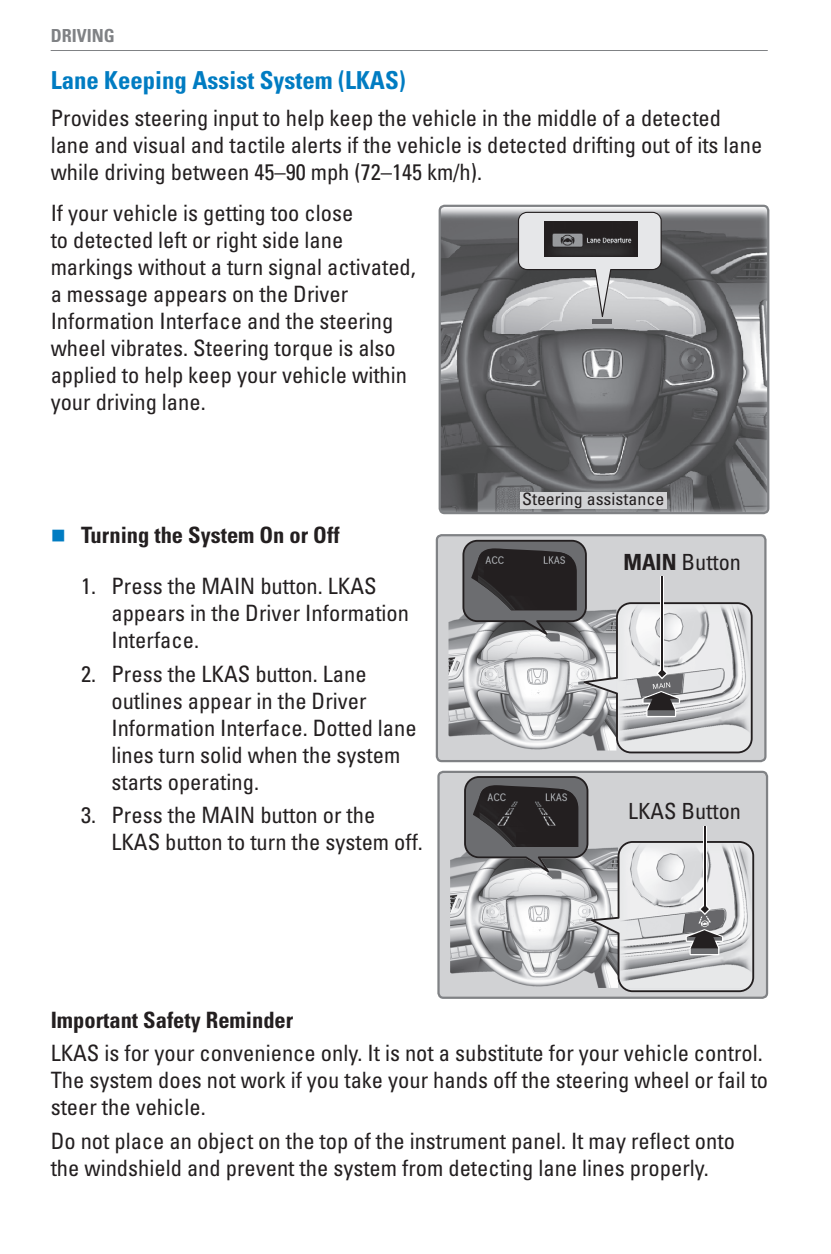
<style>
.page{position:relative;width:831px;height:1254px;background:#fff}
.page>*{position:absolute;margin:0;border:0;box-sizing:border-box;transform-origin:0 0}
.level_1_header{font:700 condensed 24.75px "Univers LT Std";color:#007cc2}
.level_1_paragraph{font:condensed 22.5px/27px "Univers LT Std";color:#231f20}
.level_2_header{font:700 condensed 22.5px "Univers LT Std";color:#231f20}
.level_1_paragraph-2{font:700 condensed 22.5px "Univers LT Std";color:#231f20}
.t1{font:condensed 22.28px "Univers";color:#231f20}
.t2{font:700 condensed 18px "Univers LT Std";color:#808285}
.t3{font:condensed 17.1px "Univers LT Std";color:#231f20;scale:1.05 1}
.s1{color:#007cc2}
.s2{font-weight:700}
</style>
<div class="page">
<hr style="left:51px;top:50px;width:716px;height:1px;background:#808285">
<img style="left:441px;top:208px;width:325px;height:303px">
<img style="left:441px;top:245px;width:28px;height:266px">
<img style="left:731px;top:245px;width:35px;height:266px">
<svg style="left:517px;top:212px;width:144px;height:105px;background:#bdbec0"></svg>
<img style="left:592px;top:319px;width:19px;height:5px">
<img style="left:544px;top:221px;width:93px;height:35px">
<div style="left:520px;top:491px;width:146px;height:17px;background:#d1d2d4"></div>
<div style="left:438px;top:205px;width:331px;height:309px;border:2px solid #808285;border-radius:5px"></div>
<div style="left:438px;top:537px;width:325px;height:222px;background:#d1d2d4"></div>
<div style="left:448px;top:540px;width:303px;height:221px;background:#d1d2d4"></div>
<img style="left:448px;top:616px;width:14px;height:121px">
<svg style="left:462px;top:540px;width:290px;height:213px"></svg>
<hr style="left:661px;top:576px;width:1px;height:96px;background:#231f20">
<div style="left:435px;top:534px;width:331px;height:228px;border:2px solid #808285;border-radius:5px"></div>
<div style="left:440px;top:773px;width:324px;height:222px;background:#d1d2d4"></div>
<div style="left:450px;top:771px;width:303px;height:217px;background:#d1d2d4"></div>
<img style="left:450px;top:854px;width:14px;height:120px">
<svg style="left:464px;top:776px;width:289px;height:216px"></svg>
<hr style="left:704px;top:826px;width:1px;height:81px;background:#231f20">
<div style="left:437px;top:770px;width:330px;height:228px;border:2px solid #808285;border-radius:5px"></div>
<p class="t2" style="left:51px;top:25px;width:66px">DRIVING</p>
<h2 class="level_1_header" style="left:51px;top:65px;width:356px">Lane Keeping Assist System (LKAS)</h2>
<p class="level_1_paragraph" style="left:51px;top:104px;width:713px">Provides steering input to help keep the vehicle in the middle of a detected lane and visual and tactile alerts if the vehicle is detected drifting out of its lane while driving between 45–90 mph (72–145 km/h).</p>
<p class="level_1_paragraph" style="left:51px;top:199px;width:366px">If your vehicle is getting too close<br>to detected left or right side lane markings without a turn signal activated, a message appears on the Driver Information Interface and the steering wheel vibrates. Steering torque is also applied to help keep your vehicle within your driving lane.</p>
<h3 class="level_2_header" style="left:51px;top:521px;width:290px"><span class="s1">■</span> Turning the System On or Off</h3>
<p class="level_1_paragraph" style="left:111px;top:572px;width:299px;text-indent:-30px">1. Press the MAIN button. LKAS appears in the Driver Information<br>Interface.</p>
<p class="level_1_paragraph" style="left:111px;top:660px;width:306px;text-indent:-30px">2. Press the LKAS button. Lane outlines appear in the Driver<br>Information Interface. Dotted lane lines turn solid when the system starts operating.</p>
<p class="level_1_paragraph" style="left:111px;top:801px;width:313px;text-indent:-30px">3. Press the MAIN button or the<br>LKAS button to turn the system off.</p>
<p class="t3" style="left:522px;top:488px;width:137px">Steering assistance</p>
<p class="t1" style="left:623px;top:547px;width:119px"><span class="s2">MAIN</span> Button</p>
<p class="t1" style="left:628px;top:797px;width:114px">LKAS Button</p>
<p class="level_1_paragraph-2" style="left:51px;top:1005px;width:244px">Important Safety Reminder</p>
<p class="level_1_paragraph" style="left:51px;top:1039px;width:718px">LKAS is for your convenience only. It is not a substitute for your vehicle control.<br>The system does not work if you take your hands off the steering wheel or fail to steer the vehicle.</p>
<p class="level_1_paragraph" style="left:51px;top:1126px;width:685px">Do not place an object on the top of the instrument panel. It may reflect onto the windshield and prevent the system from detecting lane lines properly.</p>
</div>
